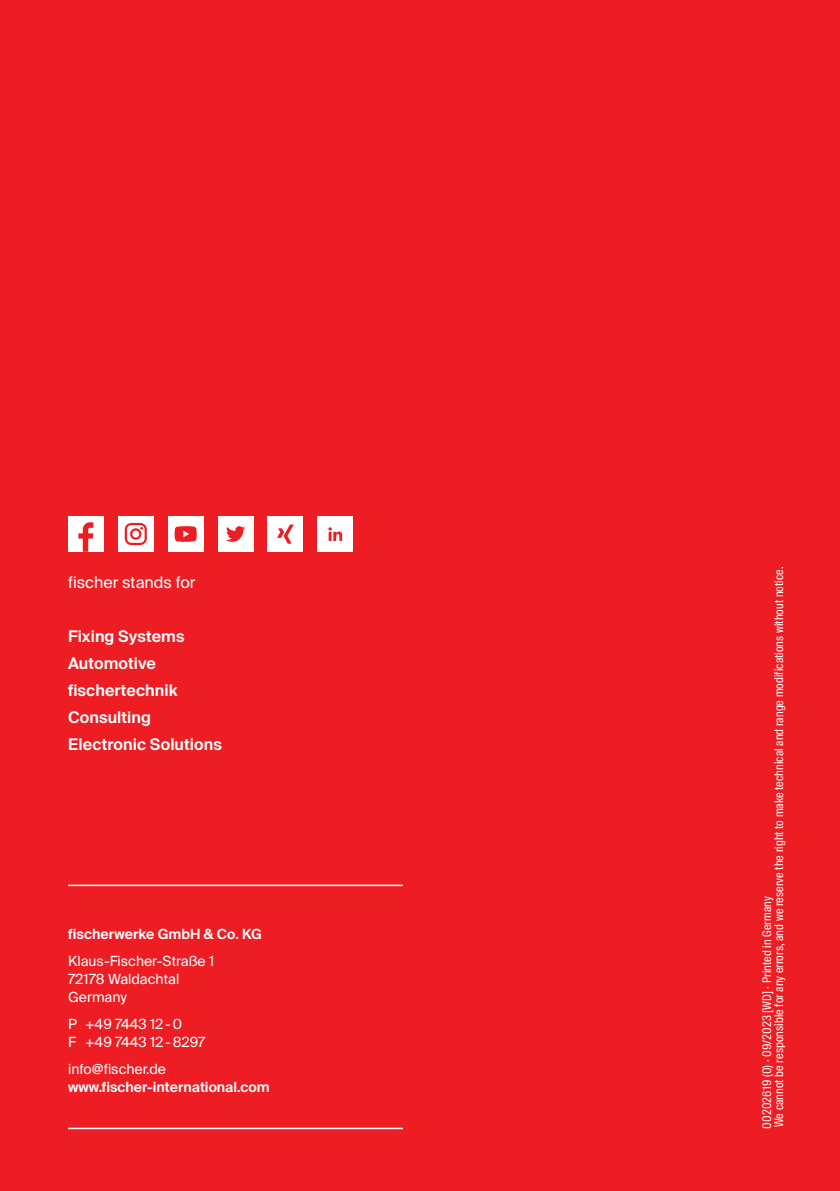
<style>
.page{position:relative;width:840px;height:1191px;background:#fff}
.page>*{position:absolute;margin:0;border:0;box-sizing:border-box;transform-origin:0 0}
.t1{font:600 16px/27px "fischerstrong";letter-spacing:.005em;color:#fff}
.t2{font:16px "fischerstrong";color:#fff}
.t3{font:14px/18px "fischerstrong";color:#fff}
.t4{font:600 14px "fischerstrong";color:#fff}
.t5{font:12px/12px "fischerstrong Cond";letter-spacing:.005em;color:#fff}
</style>
<div class="page">
<div style="left:0;top:0;width:839px;height:1191px;background:#ee1d23"></div>
<hr style="left:68px;top:1127px;width:335px;height:2px;background:#fff">
<hr style="left:68px;top:884px;width:335px;height:2px;background:#fff">
<div style="left:217px;top:516px;width:36px;height:36px;background:#fff"></div>
<svg style="left:226px;top:526px;width:19px;height:16px"></svg>
<div style="left:168px;top:516px;width:35px;height:36px;background:#fff"></div>
<svg style="left:174px;top:526px;width:23px;height:16px"></svg>
<div style="left:118px;top:516px;width:35px;height:36px;background:#fff"></div>
<svg style="left:125px;top:523px;width:22px;height:22px"></svg>
<div style="left:68px;top:516px;width:36px;height:36px;background:#fff"></div>
<svg style="left:78px;top:522px;width:15px;height:30px"></svg>
<div style="left:317px;top:516px;width:36px;height:36px;background:#fff"></div>
<svg style="left:328px;top:527px;width:14px;height:14px"></svg>
<div style="left:267px;top:516px;width:36px;height:36px;background:#fff"></div>
<svg style="left:277px;top:524px;width:16px;height:19px"></svg>
<h1 class="t2" style="left:68px;top:573px;width:129px">fischer stands for</h1>
<h1 class="t1" style="left:68px;top:623px;width:155px">Fixing Systems<br>Automotive fischertechnik<br>Consulting<br>Electronic Solutions</h1>
<p class="t4" style="left:68px;top:926px;width:195px">fischerwerke GmbH &amp; Co. KG</p>
<p class="t3" style="left:68px;top:952px;width:147px">Klaus-Fischer-Straße 1<br>72178 Waldachtal<br>Germany</p>
<p class="t3" style="left:68px;top:1015px;width:139px">P +49 7443 12-0<br>F +49 7443 12-8297</p>
<p class="t3" style="left:68px;top:1060px;width:99px">info@fischer.de</p>
<p class="t4" style="left:68px;top:1079px;width:203px">www.fischer-international.com</p>
<p class="t5" style="left:760px;top:1128px;width:563px;rotate:-90deg">00202619 (0) · 09/2023 [WD] · Printed in Germany<br>We cannot be responsible for any errors, and we reserve the right to make technical and range modifications without notice.</p>
</div>
